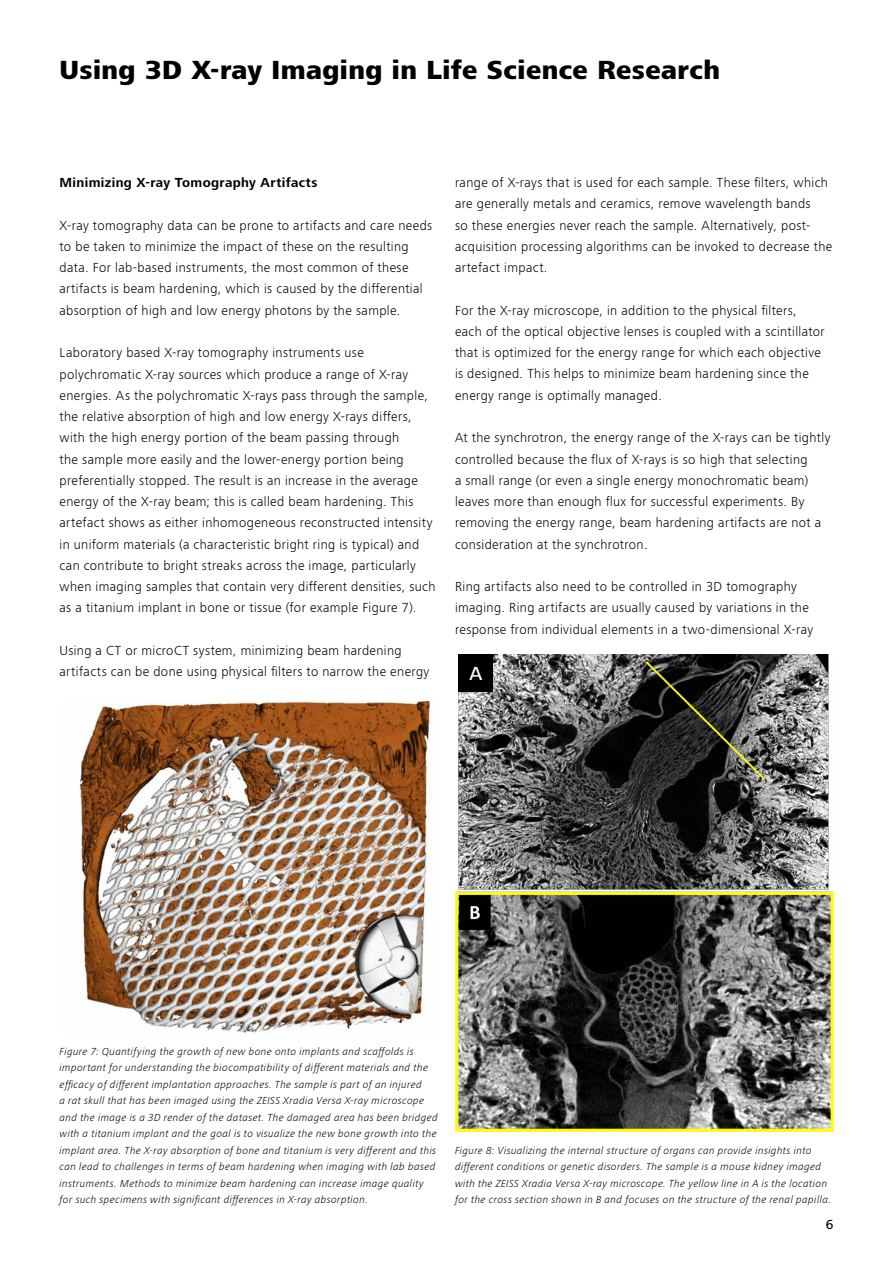
<style>
.page{position:relative;width:893px;height:1263px;background:#fff}
.page>*{position:absolute;margin:0;border:0;box-sizing:border-box;transform-origin:0 0}
.t1{font:800 27px "ZEISS Frutiger Next W1 G";letter-spacing:.015em;color:#000}
.t2{font:500 19.5px "ZEISS Frutiger Next W1 G";color:#fff}
.t3{font:300 13.5px/21.3px "ZEISS Frutiger Next W1 G";letter-spacing:.03em;color:#000}
.t4{font:700 13.5px "ZEISS Frutiger Next W1 G";letter-spacing:.03em;color:#000}
.t5{font:500 13.5px "ZEISS Frutiger Next W1 G";color:#000}
.t6{font:italic 300 10.5px/16.5px "ZEISS Frutiger Next W1 G";letter-spacing:.04em;color:#000}
</style>
<div class="page">
<img style="left:79px;top:702px;width:352px;height:331px">
<img style="left:455px;top:654px;width:378px;height:477px">
<div style="left:459px;top:654px;width:34px;height:37px;background:#000"></div>
<h1 class="t1" style="left:60px;top:51px;width:662px">Using 3D X-ray Imaging in Life Science Research</h1>
<p class="t4" style="left:60px;top:173px;width:259px">Minimizing X-ray Tomography Artifacts</p>
<p class="t3" style="left:60px;top:214px;width:374px">X-ray tomography data can be prone to artifacts and care needs to be taken to minimize the impact of these on the resulting data. For lab-based instruments, the most common of these artifacts is beam hardening, which is caused by the differential absorption of high and low energy photons by the sample.</p>
<p class="t3" style="left:60px;top:341px;width:377px">Laboratory based X-ray tomography instruments use polychromatic X-ray sources which produce a range of X-ray energies. As the polychromatic X-rays pass through the sample, the relative absorption of high and low energy X-rays differs, with the high energy portion of the beam passing through<br>the sample more easily and the lower-energy portion being preferentially stopped. The result is an increase in the average energy of the X-ray beam; this is called beam hardening. This artefact shows as either inhomogeneous reconstructed intensity in uniform materials (a characteristic bright ring is typical) and can contribute to bright streaks across the image, particularly when imaging samples that contain very different densities, such as a titanium implant in bone or tissue (for example Figure 7).</p>
<p class="t3" style="left:60px;top:639px;width:371px">Using a CT or microCT system, minimizing beam hardening artifacts can be done using physical filters to narrow the energy</p>
<p class="t3" style="left:455px;top:171px;width:379px">range of X-rays that is used for each sample. These filters, which are generally metals and ceramics, remove wavelength bands<br>so these energies never reach the sample. Alternatively, post&shy;acquisition processing algorithms can be invoked to decrease the artefact impact.</p>
<p class="t3" style="left:455px;top:299px;width:371px">For the X-ray microscope, in addition to the physical filters, each of the optical objective lenses is coupled with a scintillator that is optimized for the energy range for which each objective is designed. This helps to minimize beam hardening since the energy range is optimally managed.</p>
<p class="t3" style="left:455px;top:426px;width:377px">At the synchrotron, the energy range of the X-rays can be tightly controlled because the flux of X-rays is so high that selecting<br>a small range (or even a single energy monochromatic beam) leaves more than enough flux for successful experiments. By removing the energy range, beam hardening artifacts are not a consideration at the synchrotron.</p>
<p class="t3" style="left:455px;top:575px;width:360px">Ring artifacts also need to be controlled in 3D tomography imaging. Ring artifacts are usually caused by variations in the response from individual elements in a two-dimensional X-ray</p>
<h2 class="t2" style="left:469px;top:660px;width:14px">A</h2>
<p class="t6" style="left:60px;top:1043px;width:380px">Figure 7: Quantifying the growth of new bone onto implants and scaffolds is important for understanding the biocompatibility of different materials and the efficacy of different implantation approaches. The sample is part of an injured<br>a rat skull that has been imaged using the ZEISS Xradia Versa X-ray microscope and the image is a 3D render of the dataset. The damaged area has been bridged with a titanium implant and the goal is to visualize the new bone growth into the implant area. The X-ray absorption of bone and titanium is very different and this can lead to challenges in terms of beam hardening when imaging with lab based instruments. Methods to minimize beam hardening can increase image quality for such specimens with significant differences in X-ray absorption.</p>
<p class="t6" style="left:455px;top:1142px;width:378px">Figure 8: Visualizing the internal structure of organs can provide insights into different conditions or genetic disorders. The sample is a mouse kidney imaged with the ZEISS Xradia Versa X-ray microscope. The yellow line in A is the location for the cross section shown in B and focuses on the structure of the renal papilla.</p>
<p class="t5" style="left:826px;top:1215px;width:9px">6</p>
</div>
